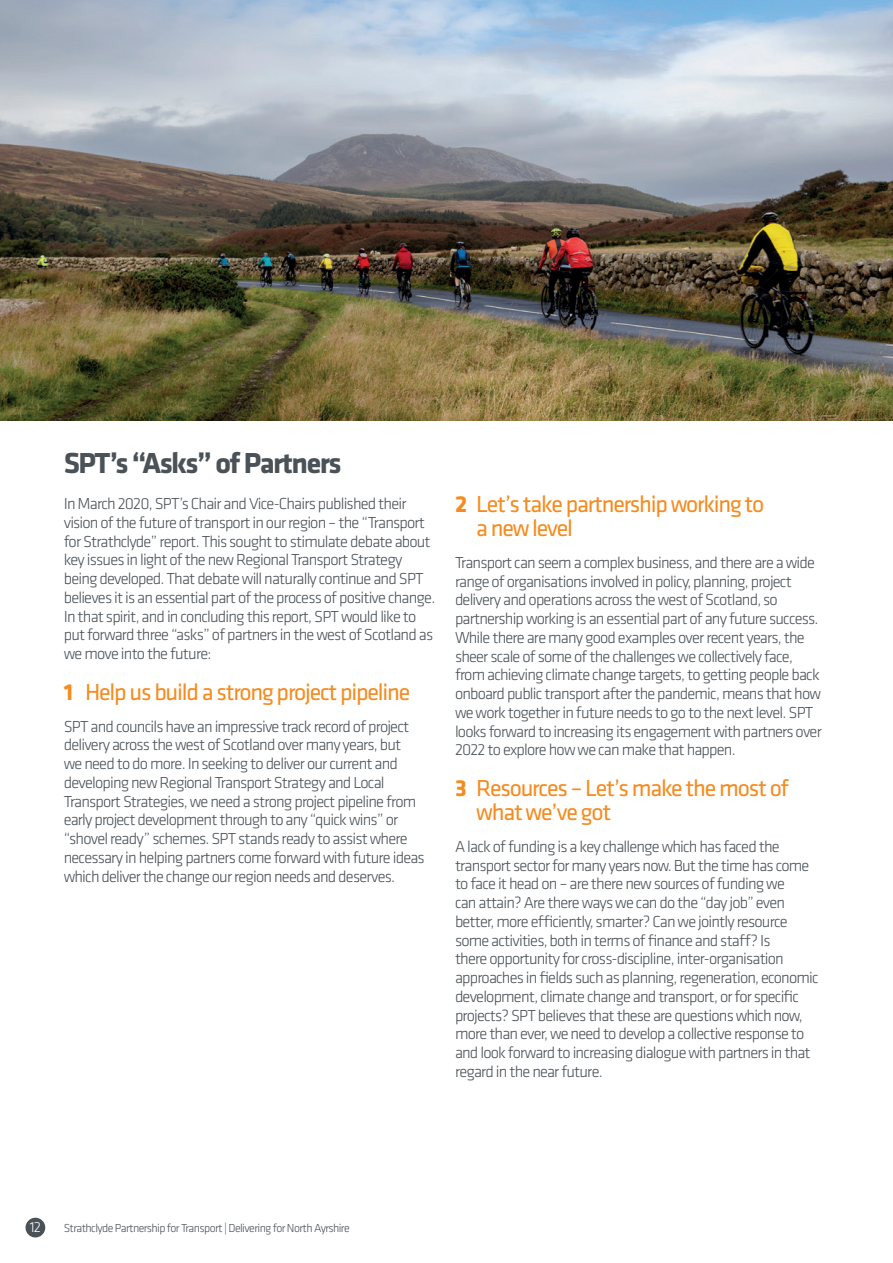
<style>
.page{position:relative;width:893px;height:1263px;background:#fff}
.page>*{position:absolute;margin:0;border:0;box-sizing:border-box;transform-origin:0 0}
.t1{font:700 30px "Klavika";letter-spacing:-.05em;color:#4a5157}
.t2{font:24px/24px "Klavika";letter-spacing:-.05em;color:#f68b1f}
.t3{font:300 16.5px/18.8px "Klavika";letter-spacing:-.05em;color:#4a5157}
.t4{font:300 15px "Klavika";color:#fff}
.t5{font:300 12px "Klavika";letter-spacing:-.05em;color:#4a5157}
.s1{font-weight:700}
</style>
<div class="page">
<div style="left:26px;top:1218px;width:19px;height:19px;background:#4a5157;border-radius:50%"></div>
<img style="left:0;top:0;width:893px;height:421px">
<h1 class="t1" style="left:64px;top:442px;width:279px">SPT’s “Asks” of Partners</h1>
<p class="t3" style="left:64px;top:494px;width:373px">In March 2020, SPT’s Chair and Vice-Chairs published their vision of the future of transport in our region – the “Transport for Strathclyde” report. This sought to stimulate debate about key issues in light of the new Regional Transport Strategy being developed. That debate will naturally continue and SPT believes it is an essential part of the process of positive change.<br>In that spirit, and in concluding this report, SPT would like to put forward three “asks” of partners in the west of Scotland as we move into the future:</p>
<h2 class="t2" style="left:64px;top:679px;width:348px"><span class="s1">1</span> Help us build a strong project pipeline</h2>
<p class="t3" style="left:64px;top:716px;width:362px">SPT and councils have an impressive track record of project delivery across the west of Scotland over many years, but<br>we need to do more. In seeking to deliver our current and developing new Regional Transport Strategy and Local Transport Strategies, we need a strong project pipeline from early project development through to any “quick wins” or “shovel ready” schemes. SPT stands ready to assist where necessary in helping partners come forward with future ideas which deliver the change our region needs and deserves.</p>
<h2 class="t2" style="left:476px;top:492px;width:290px;text-indent:-21px"><span class="s1">2</span> Let’s take partnership working to a new level</h2>
<p class="t3" style="left:455px;top:553px;width:368px">Transport can seem a complex business, and there are a wide range of organisations involved in policy, planning, project delivery and operations across the west of Scotland, so partnership working is an essential part of any future success.<br>While there are many good examples over recent years, the sheer scale of some of the challenges we collectively face, from achieving climate change targets, to getting people back onboard public transport after the pandemic, means that how we work together in future needs to go to the next level. SPT looks forward to increasing its engagement with partners over 2022 to explore how we can make that happen.</p>
<h2 class="t2" style="left:476px;top:776px;width:314px;text-indent:-21px"><span class="s1">3</span> Resources – Let’s make the most of what we’ve got</h2>
<p class="t3" style="left:455px;top:837px;width:365px">A lack of funding is a key challenge which has faced the transport sector for many years now. But the time has come to face it head on – are there new sources of funding we<br>can attain? Are there ways we can do the “day job” even better, more efficiently, smarter? Can we jointly resource some activities, both in terms of finance and staff? Is<br>there opportunity for cross-discipline, inter-organisation approaches in fields such as planning, regeneration, economic development, climate change and transport, or for specific projects? SPT believes that these are questions which now, more than ever, we need to develop a collective response to and look forward to increasing dialogue with partners in that regard in the near future.</p>
<p class="t4" style="left:30px;top:1218px;width:13px">12</p>
<p class="t5" style="left:64px;top:1221px;width:288px">Strathclyde Partnership for Transport | Delivering for North Ayrshire</p>
</div>
